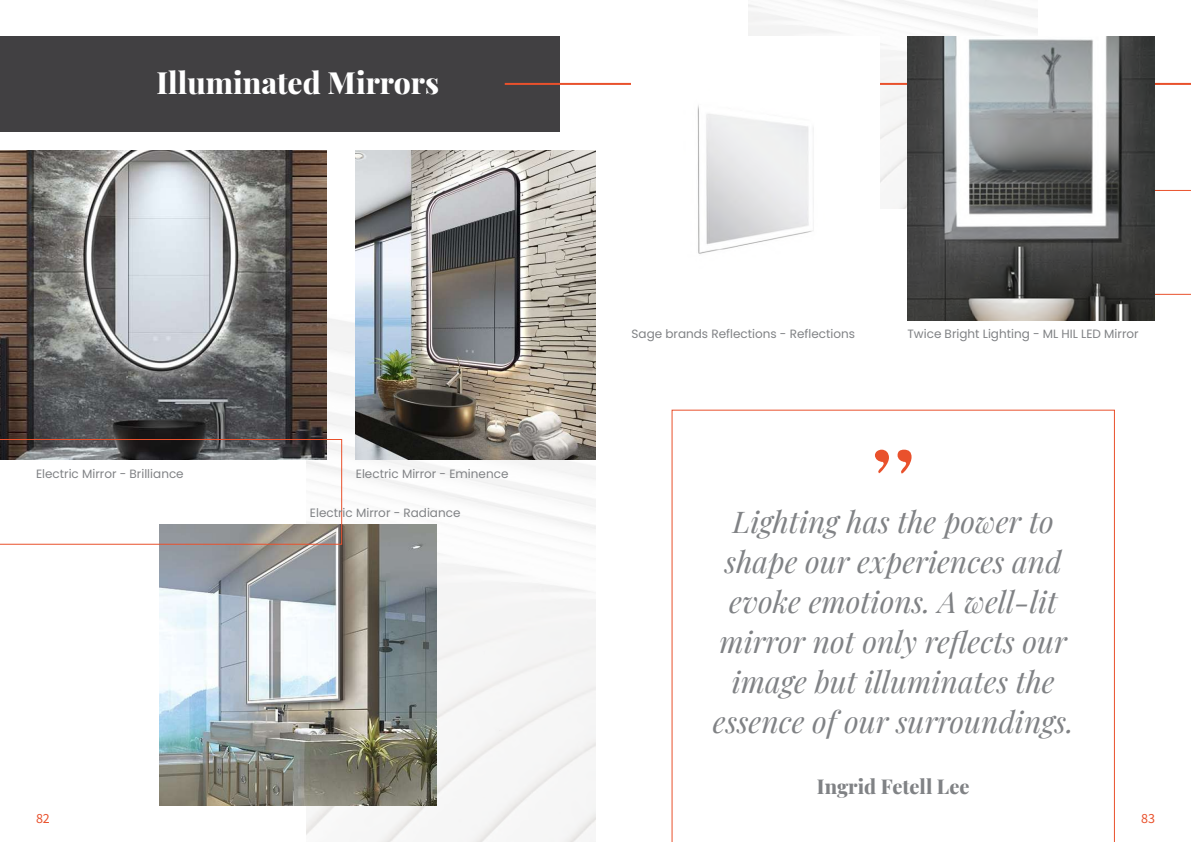
<style>
.page{position:relative;width:1191px;height:842px;background:#fff}
.page>*{position:absolute;margin:0;border:0;box-sizing:border-box;transform-origin:0 0}
.t1{font:italic 30px/40px "Playfair Display";color:#808285;text-align:center}
.t2{font:800 30px "Playfair Display";color:#fff}
.t3{font:800 20px "Playfair Display";color:#808285}
.t4{font:14px "Source Sans Pro";color:#e9512c}
.t5{font:12px "Poppins";color:#808285}
</style>
<div class="page">
<div style="left:306px;top:315px;width:289px;height:527px;background:#f6f6f6"></div>
<img style="left:0;top:151px;width:327px;height:288px">
<div style="left:0;top:36px;width:559px;height:96px;background:#414042"></div>
<img style="left:159px;top:525px;width:277px;height:281px">
<img style="left:356px;top:151px;width:239px;height:308px">
<svg style="left:0;top:439px;width:342px;height:106px"></svg>
<hr style="left:505px;top:83px;width:686px;height:2px;background:#e9512c">
<svg style="left:671px;top:410px;width:444px;height:432px"></svg>
<svg style="left:1155px;top:190px;width:36px;height:105px"></svg>
<img style="left:631px;top:83px;width:248px;height:171px">
<img style="left:907px;top:36px;width:248px;height:284px">
<h1 class="t2" style="left:156px;top:59px;width:284px">Illuminated Mirrors</h1>
<p class="t5" style="left:631px;top:327px;width:225px">Sage brands Reflections - Reflections</p>
<p class="t5" style="left:907px;top:327px;width:233px">Twice Bright Lighting - ML HIL LED Mirror</p>
<p class="t5" style="left:36px;top:467px;width:149px">Electric Mirror - Brilliance</p>
<p class="t5" style="left:356px;top:467px;width:154px">Electric Mirror - Eminence</p>
<p class="t5" style="left:310px;top:506px;width:152px">Electric Mirror - Radiance</p>
<h1 class="t1" style="left:713px;top:499px;width:362px">Lighting has the power to shape our experiences and evoke emotions. A well-lit mirror not only reflects our image but illuminates the essence of our surroundings.</h1>
<h2 class="t3" style="left:817px;top:770px;width:154px">Ingrid Fetell Lee</h2>
<p class="t4" style="left:36px;top:809px;width:15px">82</p>
<p class="t4" style="left:1141px;top:809px;width:15px">83</p>
</div>
